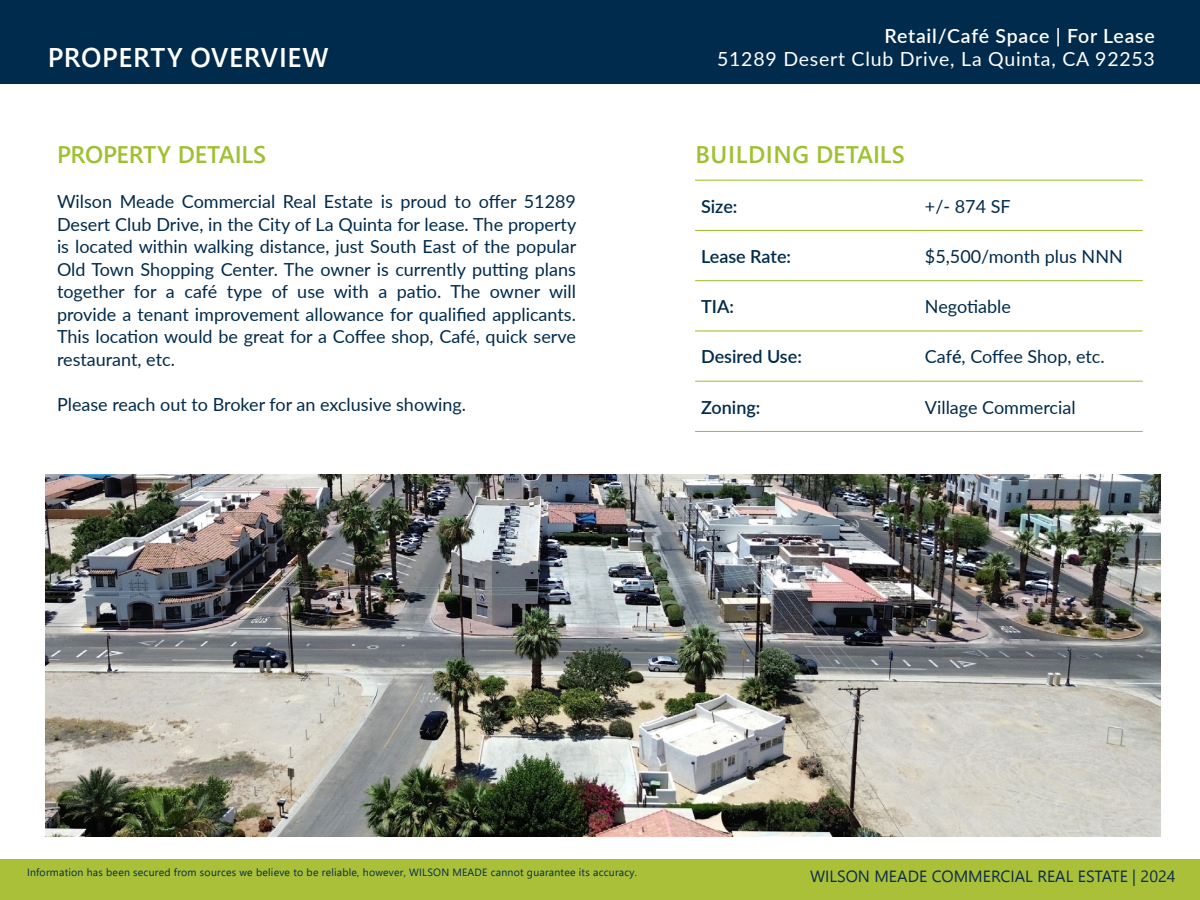
<style>
.page{position:relative;width:1200px;height:900px;background:#fff}
.page>*{position:absolute;margin:0;border:0;box-sizing:border-box;transform-origin:0 0}
.t1{font:600 27px "Segoe UI";letter-spacing:.02em;color:#fff}
.t2{font:600 24px "Segoe UI";letter-spacing:-.005em;color:#9fc131}
.t3{font:600 24px "Segoe UI";letter-spacing:.025em;color:#9fc131}
.t4{font:19.5px "Lato";letter-spacing:.04em;color:#fff}
.t5{font:600 19.5px "Lato";letter-spacing:.04em;color:#fff}
.t6{font:18px/22.5px "Lato";color:#012b4c;text-align:justify}
.t7{font:600 18px "Lato";color:#012b4c}
.t8{font:10.5px "Segoe UI";letter-spacing:.02em;color:#012b4c}
.s1{font-weight:600}
</style>
<div class="page">
<div style="left:0;top:859px;width:1200px;height:41px;background:#aac039"></div>
<div style="left:0;top:0;width:1200px;height:83px;background:#012b4c"></div>
<img style="left:45px;top:475px;width:1116px;height:362px">
<hr style="left:695px;top:180px;width:224px;height:1px;background:#9fc131">
<hr style="left:919px;top:180px;width:224px;height:1px;background:#9fc131">
<hr style="left:695px;top:230px;width:224px;height:1px;background:#9fc131">
<hr style="left:919px;top:230px;width:224px;height:1px;background:#9fc131">
<hr style="left:695px;top:280px;width:224px;height:1px;background:#9fc131">
<hr style="left:919px;top:280px;width:224px;height:1px;background:#9fc131">
<hr style="left:695px;top:330px;width:224px;height:1px;background:#9fc131">
<hr style="left:919px;top:330px;width:224px;height:1px;background:#9fc131">
<hr style="left:695px;top:381px;width:224px;height:1px;background:#9fc131">
<hr style="left:919px;top:381px;width:224px;height:1px;background:#9fc131">
<hr style="left:695px;top:431px;width:224px;height:1px;background:#9fc131">
<hr style="left:919px;top:431px;width:224px;height:1px;background:#9fc131">
<p class="t1" style="left:48px;top:32px;width:283px">PROPERTY OVERVIEW</p>
<p class="t2" style="left:57px;top:132px;width:211px">PROPERTY DETAILS</p>
<p class="t6" style="left:57px;top:190px;width:521px">Wilson Meade Commercial Real Estate is proud to offer 51289<br>Desert Club Drive, in the City of La Quinta for lease. The property is located within walking distance, just South East of the popular Old Town Shopping Center. The owner is currently putting plans together for a café type of use with a patio. The owner will provide a tenant improvement allowance for qualified applicants.<br>This location would be great for a Coffee shop, Café, quick serve restaurant, etc.</p>
<p class="t6" style="left:57px;top:392px;width:411px">Please reach out to Broker for an exclusive showing.</p>
<p class="t5" style="left:885px;top:21px;width:272px">Retail/Café Space | For Lease</p>
<p class="t4" style="left:717px;top:45px;width:439px">51289 Desert Club Drive, La Quinta, CA 92253</p>
<p class="t3" style="left:696px;top:132px;width:211px">BUILDING DETAILS</p>
<p class="t7" style="left:701px;top:193px;width:38px">Size:</p>
<p class="t6" style="left:925px;top:194px;width:87px">+/- 874 SF</p>
<p class="t7" style="left:701px;top:243px;width:92px">Lease Rate:</p>
<p class="t6" style="left:925px;top:244px;width:199px">$5,500/month plus NNN</p>
<p class="t7" style="left:701px;top:293px;width:34px">TIA:</p>
<p class="t6" style="left:925px;top:295px;width:88px">Negotiable</p>
<p class="t7" style="left:701px;top:344px;width:102px">Desired Use:</p>
<p class="t6" style="left:925px;top:345px;width:181px">Caf<span class="s1">é</span>, Coffee Shop, etc.</p>
<p class="t7" style="left:701px;top:394px;width:61px">Zoning:</p>
<p class="t6" style="left:925px;top:395px;width:152px">Village Commercial</p>
<p class="t8" style="left:27px;top:862px;width:612px">Information has been secured from sources we believe to be reliable, however, WILSON MEADE cannot guarantee its accuracy.</p>
</div>
